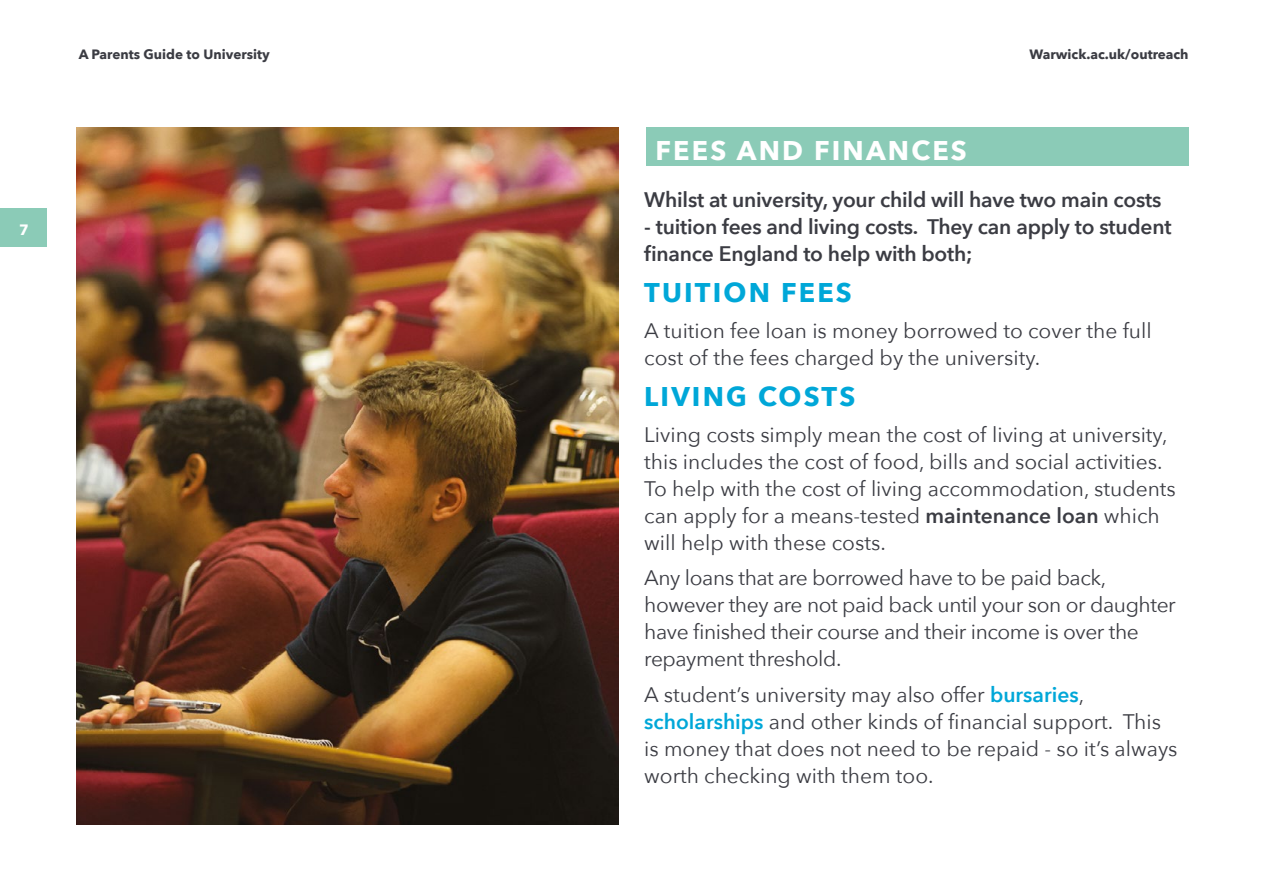
<style>
.page{position:relative;width:1263px;height:893px;background:#fff}
.page>*{position:absolute;margin:0;border:0;box-sizing:border-box;transform-origin:0 0}
.t1{font:700 27px "Avenir Next";letter-spacing:.08em;color:#00a7d8}
.t2{font:700 27px "Avenir Next";letter-spacing:.08em;color:#fff}
.t3{font:21px/27px "Avenir Next";color:#3b3c43}
.t4{font:21px/27px "Avenir Next";letter-spacing:-.02em;color:#3b3c43}
.t5{font:600 21px/27px "Avenir Next";letter-spacing:-.01em;color:#3b3c43}
.t6{font:700 15px "Avenir Next";color:#fff}
.t7{font:700 13.5px "Avenir Next";color:#3b3c43}
.s1{font-weight:600}
.s2{font-weight:600;color:#00a7d8}
</style>
<div class="page">
<div style="left:0;top:208px;width:47px;height:39px;background:#8bcbb7"></div>
<div style="left:646px;top:128px;width:542px;height:38px;background:#8bcbb7"></div>
<img style="left:77px;top:128px;width:542px;height:697px">
<p class="t6" style="left:19px;top:217px;width:11px">7</p>
<p class="t7" style="left:79px;top:42px;width:193px">A Parents Guide to University</p>
<p class="t7" style="left:1029px;top:42px;width:161px">Warwick.ac.uk/outreach</p>
<p class="t2" style="left:655px;top:127px;width:313px">FEES AND FINANCES</p>
<p class="t5" style="left:644px;top:185px;width:519px">Whilst at university, your child will have two main costs</p>
<p class="t5" style="left:644px;top:212px;width:529px">- tuition fees and living costs. They can apply to student finance England to help with both;</p>
<p class="t1" style="left:644px;top:269px;width:209px">TUITION FEES</p>
<p class="t3" style="left:644px;top:316px;width:509px">A tuition fee loan is money borrowed to cover the full cost of the fees charged by the university.</p>
<p class="t1" style="left:644px;top:373px;width:213px">LIVING COSTS</p>
<p class="t3" style="left:644px;top:420px;width:533px">Living costs simply mean the cost of living at university, this includes the cost of food, bills and social activities.<br>To help with the cost of living accommodation, students can apply for a means-tested <span class="s1">maintenance loan</span> which will help with these costs.</p>
<p class="t4" style="left:644px;top:564px;width:533px">Any loans that are borrowed have to be paid back, however they are not paid back until your son or daughter have finished their course and their income is over the repayment threshold.</p>
<p class="t3" style="left:644px;top:680px;width:535px">A student’s university may also offer <span class="s2">bursaries</span>, <span class="s2">scholarships</span> and other kinds of financial support. This is money that does not need to be repaid - so it’s always worth checking with them too.</p>
</div>
